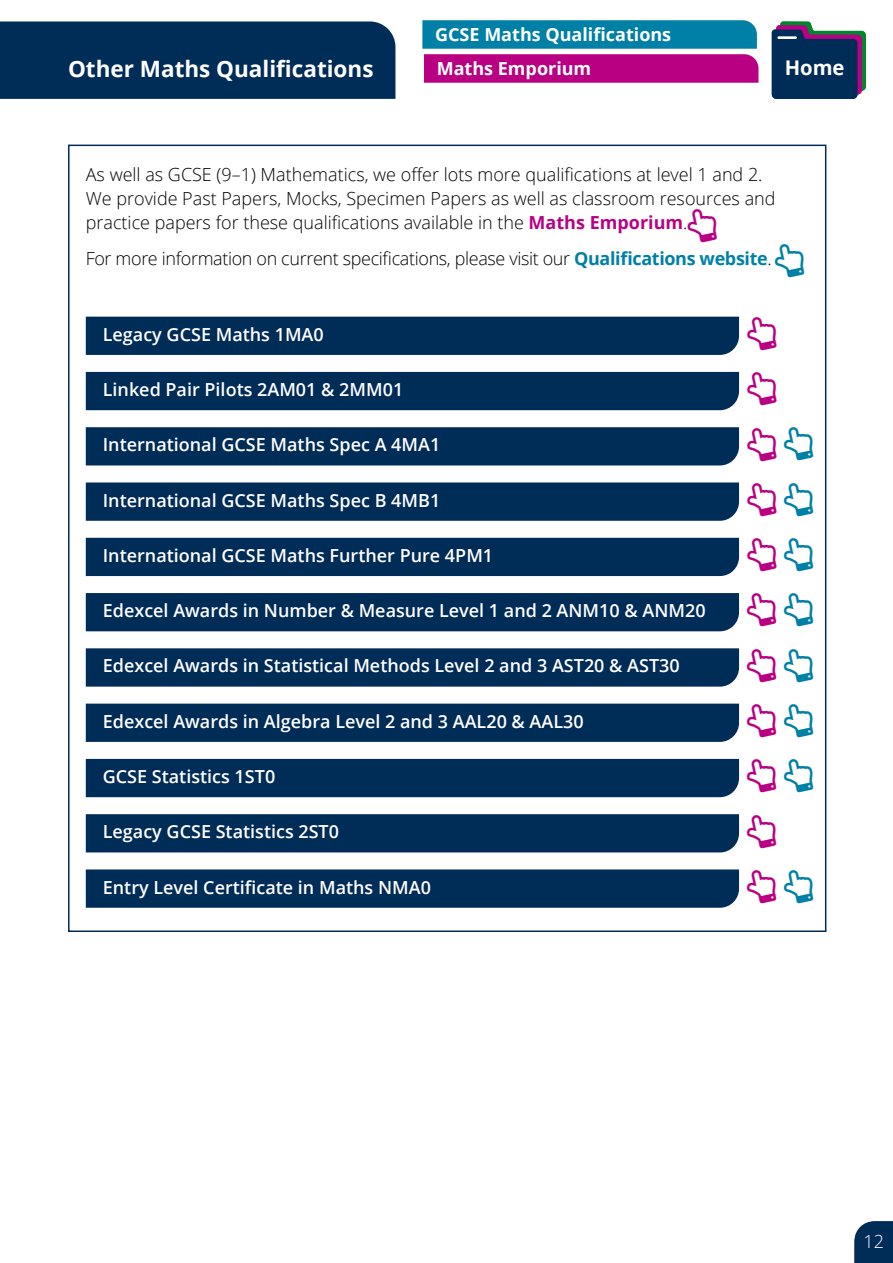
<style>
.page{position:relative;width:893px;height:1263px;background:#fff}
.page>*{position:absolute;margin:0;border:0;box-sizing:border-box;transform-origin:0 0}
.t1{font:700 22.5px "Open Sans";color:#fff}
.t2{font:700 20.25px "Open Sans";color:#fff}
.t3{font:600 18px "Open Sans";color:#fff}
.t4{font:300 18px/24px "Open Sans";color:#000}
.t5{font:300 18px "Open Sans";letter-spacing:-.02em;color:#000}
.t6{font:700 18px "Open Sans";color:#fff}
.t7{font:300 18px "Open Sans";color:#fff}
.s1{font-weight:700;color:#b90082}
.s2{font-weight:700;color:#0080a6}
</style>
<div class="page">
<div style="left:0;top:21px;width:395px;height:78px;background:#002c58"></div>
<svg style="left:772px;top:21px;width:94px;height:78px;background:#284366"></svg>
<hr style="left:777px;top:36px;width:20px;height:3px;background:#fff">
<svg style="left:854px;top:1221px;width:39px;height:42px;background:#103962"></svg>
<svg style="left:422px;top:20px;width:336px;height:63px;background:#6d539f"></svg>
<div style="left:86px;top:316px;width:654px;height:39px;background:#002c58"></div>
<div style="left:86px;top:371px;width:654px;height:39px;background:#002c58"></div>
<div style="left:86px;top:427px;width:654px;height:38px;background:#002c58"></div>
<div style="left:86px;top:482px;width:654px;height:39px;background:#002c58"></div>
<div style="left:86px;top:537px;width:654px;height:39px;background:#002c58"></div>
<div style="left:86px;top:593px;width:654px;height:38px;background:#002c58"></div>
<div style="left:86px;top:648px;width:654px;height:39px;background:#002c58"></div>
<div style="left:86px;top:703px;width:654px;height:39px;background:#002c58"></div>
<div style="left:86px;top:758px;width:654px;height:39px;background:#002c58"></div>
<div style="left:86px;top:814px;width:654px;height:38px;background:#002c58"></div>
<div style="left:86px;top:869px;width:654px;height:39px;background:#002c58"></div>
<p class="t1" style="left:68px;top:53px;width:307px">Other Maths Qualifications</p>
<p class="t6" style="left:435px;top:22px;width:238px">GCSE Maths Qualifications</p>
<p class="t6" style="left:437px;top:56px;width:156px">Maths Emporium</p>
<p class="t2" style="left:785px;top:53px;width:61px">Home</p>
<p class="t4" style="left:86px;top:162px;width:691px">As well as GCSE (9–1) Mathematics, we offer lots more qualifications at level 1 and 2.<br>We provide Past Papers, Mocks, Specimen Papers as well as classroom resources and practice papers for these qualifications available in the <span class="s1">Maths Emporium</span>.</p>
<p class="t5" style="left:86px;top:247px;width:687px">For more information on current specifications, please visit our <span class="s2">Qualifications website</span>.</p>
<p class="t3" style="left:103px;top:322px;width:222px">Legacy GCSE Maths 1MA0</p>
<p class="t3" style="left:103px;top:377px;width:302px">Linked Pair Pilots 2AM01 &amp; 2MM01</p>
<p class="t3" style="left:103px;top:432px;width:339px">International GCSE Maths Spec A 4MA1</p>
<p class="t3" style="left:103px;top:488px;width:339px">International GCSE Maths Spec B 4MB1</p>
<p class="t3" style="left:103px;top:543px;width:392px">International GCSE Maths Further Pure 4PM1</p>
<p class="t3" style="left:103px;top:598px;width:604px">Edexcel Awards in Number &amp; Measure Level 1 and 2 ANM10 &amp; ANM20</p>
<p class="t3" style="left:103px;top:653px;width:578px">Edexcel Awards in Statistical Methods Level 2 and 3 AST20 &amp; AST30</p>
<p class="t3" style="left:103px;top:709px;width:482px">Edexcel Awards in Algebra Level 2 and 3 AAL20 &amp; AAL30</p>
<p class="t3" style="left:103px;top:764px;width:174px">GCSE Statistics 1ST0</p>
<p class="t3" style="left:103px;top:819px;width:238px">Legacy GCSE Statistics 2ST0</p>
<p class="t3" style="left:103px;top:875px;width:330px">Entry Level Certificate in Maths NMA0</p>
<p class="t7" style="left:863px;top:1229px;width:22px">12</p>
</div>
